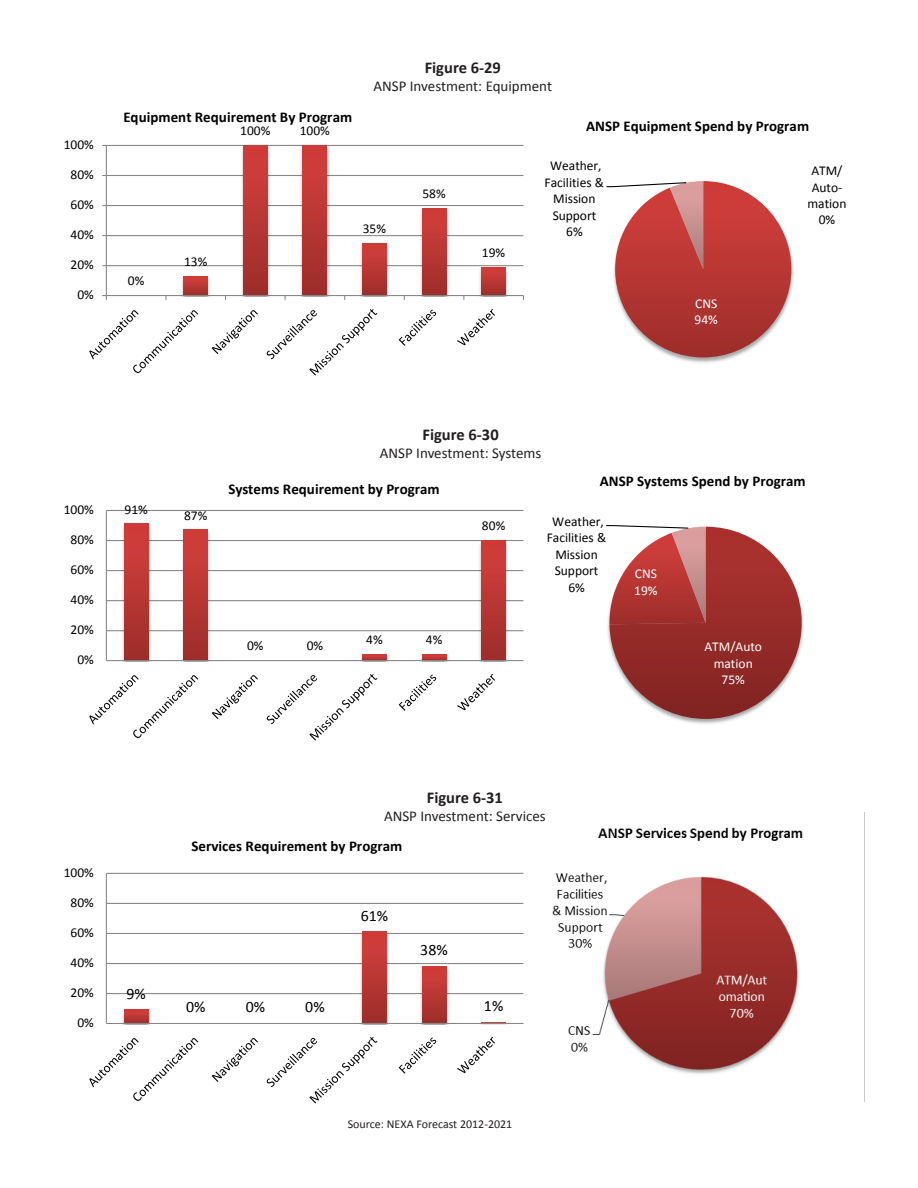
<style>
.page{position:relative;width:918px;height:1188px;background:#fff}
.page>*{position:absolute;margin:0;border:0;box-sizing:border-box;transform-origin:0 0}
.t1{font:700 16.5px "Calibri";color:#231f20}
.t2{font:15.9px "Calibri";color:#000}
.t3{font:700 15px "Calibri";letter-spacing:.005em;color:#000}
.t4{font:15px "Calibri";color:#231f20}
.t5{font:13.5px/16.5px "Calibri";color:#000;text-align:center}
.t6{font:13.5px/16.5px "Calibri";color:#fff}
.t7{font:12px "Calibri";color:#231f20}
</style>
<div class="page">
<img style="left:552px;top:827px;width:251px;height:247px">
<hr style="left:106px;top:265px;width:417px;height:1px;background:#868686">
<hr style="left:106px;top:235px;width:417px;height:1px;background:#868686">
<hr style="left:106px;top:205px;width:417px;height:1px;background:#868686">
<hr style="left:106px;top:175px;width:417px;height:1px;background:#868686">
<hr style="left:106px;top:145px;width:417px;height:1px;background:#868686">
<img style="left:179px;top:276px;width:34px;height:21px">
<img style="left:238px;top:145px;width:34px;height:152px">
<img style="left:298px;top:145px;width:34px;height:152px">
<img style="left:358px;top:243px;width:34px;height:54px">
<img style="left:417px;top:206px;width:34px;height:91px">
<img style="left:477px;top:265px;width:34px;height:32px">
<div style="left:184px;top:276px;width:24px;height:20px;background:linear-gradient(to bottom,#d6403c,#a12f2d)"></div>
<div style="left:243px;top:145px;width:24px;height:151px;background:linear-gradient(to bottom,#d43f3c,#9d2e2b)"></div>
<div style="left:303px;top:145px;width:24px;height:151px;background:linear-gradient(to bottom,#d43f3c,#9d2e2b)"></div>
<div style="left:363px;top:243px;width:23px;height:53px;background:linear-gradient(to bottom,#d43f3c,#9d2e2b)"></div>
<div style="left:422px;top:209px;width:24px;height:87px;background:linear-gradient(to bottom,#d43f3c,#9d2e2b)"></div>
<svg style="left:482px;top:267px;width:24px;height:28px"></svg>
<hr style="left:106px;top:145px;width:1px;height:151px;background:#868686">
<hr style="left:106px;top:295px;width:417px;height:1px;background:#868686">
<svg style="left:102px;top:295px;width:5px;height:5px"></svg>
<svg style="left:89px;top:310px;width:109px;height:63px"></svg>
<svg style="left:212px;top:310px;width:46px;height:44px"></svg>
<svg style="left:267px;top:309px;width:110px;height:67px"></svg>
<svg style="left:399px;top:310px;width:37px;height:36px"></svg>
<svg style="left:457px;top:309px;width:38px;height:36px"></svg>
<img style="left:673px;top:252px;width:121px;height:111px">
<svg style="left:606px;top:181px;width:185px;height:176px"></svg>
<hr style="left:106px;top:993px;width:417px;height:1px;background:#868686">
<hr style="left:106px;top:963px;width:417px;height:1px;background:#868686">
<hr style="left:106px;top:933px;width:417px;height:1px;background:#868686">
<hr style="left:106px;top:903px;width:417px;height:1px;background:#868686">
<hr style="left:106px;top:873px;width:417px;height:1px;background:#868686">
<img style="left:121px;top:1009px;width:31px;height:16px">
<img style="left:358px;top:931px;width:34px;height:94px">
<img style="left:417px;top:966px;width:34px;height:59px">
<img style="left:481px;top:1022px;width:25px;height:3px">
<svg style="left:124px;top:1010px;width:24px;height:13px"></svg>
<div style="left:363px;top:932px;width:23px;height:91px;background:linear-gradient(to bottom,#d43f3c,#9e2e2c)"></div>
<div style="left:422px;top:966px;width:24px;height:57px;background:linear-gradient(to bottom,#d53f3c,#9e2f2c)"></div>
<svg style="left:482px;top:1022px;width:24px;height:1px"></svg>
<hr style="left:106px;top:873px;width:1px;height:150px;background:#868686">
<hr style="left:106px;top:1023px;width:417px;height:1px;background:#868686">
<svg style="left:89px;top:1038px;width:109px;height:63px"></svg>
<svg style="left:212px;top:1038px;width:46px;height:44px"></svg>
<svg style="left:267px;top:1037px;width:110px;height:66px"></svg>
<svg style="left:399px;top:1038px;width:37px;height:36px"></svg>
<svg style="left:457px;top:1037px;width:38px;height:36px"></svg>
<img style="left:676px;top:610px;width:128px;height:114px">
<svg style="left:606px;top:525px;width:196px;height:194px"></svg>
<hr style="left:106px;top:630px;width:417px;height:1px;background:#868686">
<hr style="left:106px;top:600px;width:417px;height:1px;background:#868686">
<hr style="left:106px;top:570px;width:417px;height:1px;background:#868686">
<hr style="left:106px;top:540px;width:417px;height:1px;background:#868686">
<hr style="left:106px;top:510px;width:417px;height:1px;background:#868686">
<img style="left:119px;top:523px;width:34px;height:139px">
<img style="left:179px;top:529px;width:34px;height:133px">
<img style="left:358px;top:654px;width:34px;height:8px">
<img style="left:417px;top:654px;width:34px;height:8px">
<img style="left:477px;top:540px;width:34px;height:122px">
<div style="left:124px;top:524px;width:24px;height:137px;background:linear-gradient(to bottom,#d43f3c,#9d2e2b)"></div>
<div style="left:184px;top:530px;width:24px;height:131px;background:linear-gradient(to bottom,#d43f3c,#9d2e2b)"></div>
<svg style="left:363px;top:655px;width:23px;height:5px"></svg>
<svg style="left:422px;top:655px;width:24px;height:5px"></svg>
<div style="left:482px;top:541px;width:24px;height:120px;background:linear-gradient(to bottom,#d43f3c,#9d2e2b)"></div>
<hr style="left:106px;top:510px;width:1px;height:151px;background:#868686">
<hr style="left:106px;top:660px;width:417px;height:1px;background:#868686">
<svg style="left:89px;top:675px;width:109px;height:63px"></svg>
<svg style="left:212px;top:675px;width:46px;height:44px"></svg>
<svg style="left:267px;top:674px;width:110px;height:67px"></svg>
<svg style="left:399px;top:675px;width:37px;height:36px"></svg>
<svg style="left:457px;top:674px;width:38px;height:36px"></svg>
<p class="t5" style="left:64px;top:137px;width:32px">100%</p>
<p class="t5" style="left:71px;top:167px;width:25px">80%</p>
<p class="t5" style="left:71px;top:197px;width:25px">60%</p>
<p class="t5" style="left:71px;top:227px;width:25px">40%</p>
<p class="t5" style="left:71px;top:257px;width:25px">20%</p>
<p class="t5" style="left:77px;top:287px;width:18px">0%</p>
<p class="t3" style="left:123px;top:107px;width:230px">Equipment Requirement By Program</p>
<p class="t5" style="left:240px;top:122px;width:32px">100%</p>
<p class="t5" style="left:300px;top:122px;width:32px">100%</p>
<p class="t5" style="left:128px;top:272px;width:18px">0%</p>
<p class="t5" style="left:184px;top:253px;width:25px">13%</p>
<p class="t1" style="left:425px;top:57px;width:78px">Figure 6-29</p>
<p class="t4" style="left:373px;top:76px;width:180px">ANSP Investment: Equipment</p>
<p class="t3" style="left:586px;top:116px;width:225px">ANSP Equipment Spend by Program</p>
<p class="t5" style="left:363px;top:220px;width:25px">35%</p>
<p class="t5" style="left:422px;top:185px;width:25px">58%</p>
<p class="t5" style="left:482px;top:244px;width:25px">19%</p>
<p class="t5" style="left:545px;top:158px;width:61px">Weather,<br>Facilities &amp;<br>Mission<br>Support<br>6%</p>
<p class="t6" style="left:695px;top:295px;width:25px">CNS<br>94%</p>
<p class="t5" style="left:807px;top:162px;width:41px">ATM/<br>Auto&shy;mation<br>0%</p>
<p class="t5" style="left:64px;top:502px;width:32px">100%</p>
<p class="t5" style="left:71px;top:532px;width:25px">80%</p>
<p class="t5" style="left:71px;top:562px;width:25px">60%</p>
<p class="t5" style="left:71px;top:592px;width:25px">40%</p>
<p class="t5" style="left:71px;top:622px;width:25px">20%</p>
<p class="t5" style="left:77px;top:652px;width:18px">0%</p>
<p class="t5" style="left:125px;top:501px;width:25px">91%</p>
<p class="t5" style="left:184px;top:507px;width:25px">87%</p>
<p class="t1" style="left:423px;top:424px;width:78px">Figure 6-30</p>
<p class="t4" style="left:380px;top:444px;width:163px">ANSP Investment: Systems</p>
<p class="t3" style="left:228px;top:480px;width:213px">Systems Requirement by Program</p>
<p class="t3" style="left:600px;top:472px;width:207px">ANSP Systems Spend by Program</p>
<p class="t5" style="left:247px;top:637px;width:18px">0%</p>
<p class="t5" style="left:307px;top:637px;width:18px">0%</p>
<p class="t5" style="left:482px;top:517px;width:25px">80%</p>
<p class="t5" style="left:366px;top:631px;width:18px">4%</p>
<p class="t5" style="left:426px;top:631px;width:18px">4%</p>
<p class="t5" style="left:547px;top:513px;width:61px">Weather,<br>Facilities &amp;<br>Mission<br>Support<br>6%</p>
<p class="t6" style="left:634px;top:566px;width:25px">CNS<br>19%</p>
<p class="t6" style="left:704px;top:639px;width:59px;text-align:center">ATM/Auto mation<br>75%</p>
<p class="t5" style="left:64px;top:864px;width:32px">100%</p>
<p class="t5" style="left:71px;top:894px;width:25px">80%</p>
<p class="t5" style="left:71px;top:924px;width:25px">60%</p>
<p class="t5" style="left:71px;top:955px;width:25px">40%</p>
<p class="t5" style="left:71px;top:985px;width:25px">20%</p>
<p class="t5" style="left:77px;top:1015px;width:18px">0%</p>
<p class="t2" style="left:127px;top:984px;width:21px">9%</p>
<p class="t1" style="left:427px;top:787px;width:78px">Figure 6-31</p>
<p class="t4" style="left:384px;top:806px;width:163px">ANSP Investment: Services</p>
<p class="t3" style="left:192px;top:836px;width:212px">Services Requirement by Program</p>
<p class="t2" style="left:186px;top:997px;width:21px">0%</p>
<p class="t2" style="left:246px;top:997px;width:21px">0%</p>
<p class="t2" style="left:305px;top:997px;width:21px">0%</p>
<p class="t2" style="left:361px;top:906px;width:29px">61%</p>
<p class="t2" style="left:420px;top:940px;width:29px">38%</p>
<p class="t2" style="left:484px;top:996px;width:21px">1%</p>
<p class="t7" style="left:348px;top:1116px;width:166px">Source: NEXA Forecast 2012-2021</p>
</div>
